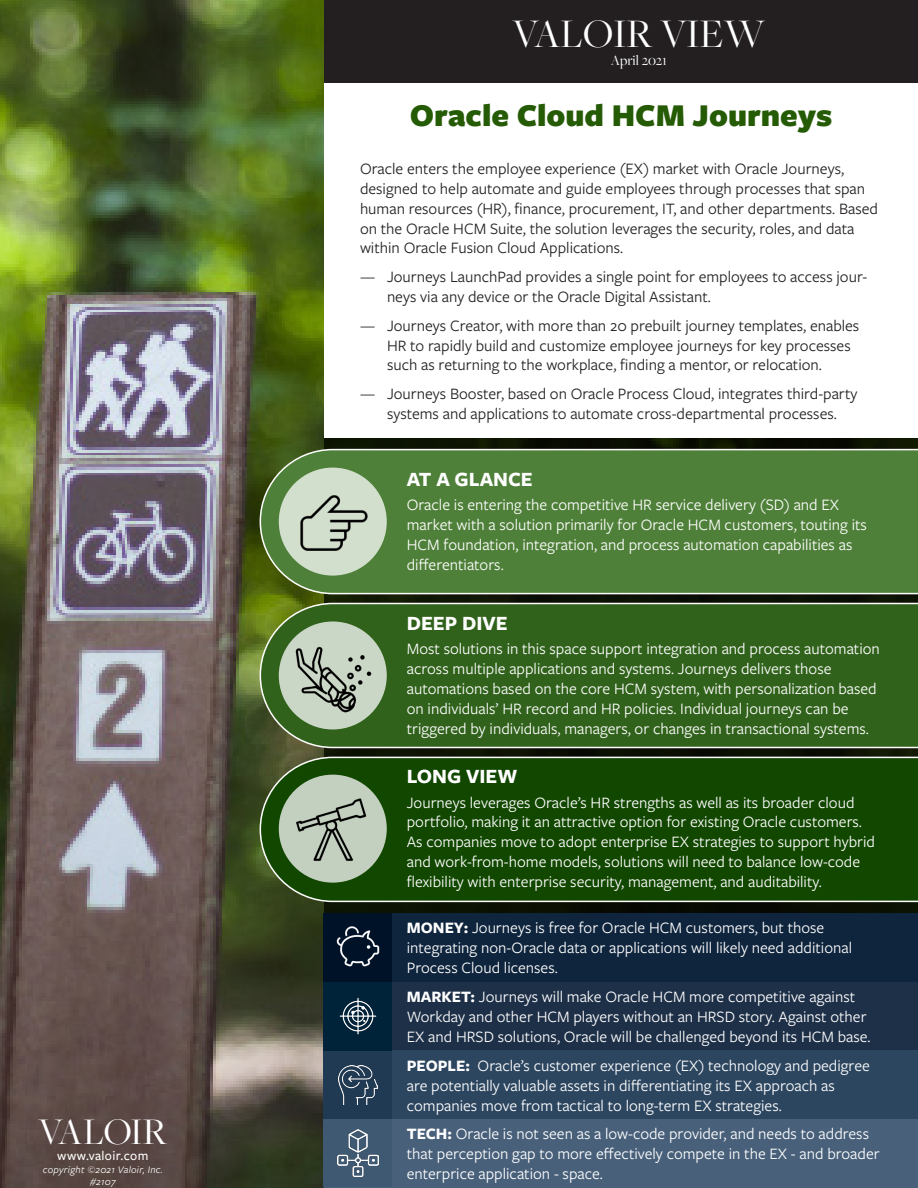
<style>
.page{position:relative;width:918px;height:1188px;background:#fff}
.page>*{position:absolute;margin:0;border:0;box-sizing:border-box;transform-origin:0 0}
.t1{font:42px "Freight Big Pro";color:#fff}
.t2{font:39px "Freight Big Pro";letter-spacing:-.01em;color:#fff}
.Product_Title{font:900 33px "Freight Sans Pro";color:#265b06}
.Main_Headings{font:700 21px "Freight Sans Pro";color:#fff}
.Body_Copy_White{font:16.5px/19.8px "Freight Sans Pro";color:#fff}
.Body_Copy{font:16.5px/19.8px "Freight Sans Pro";color:#231f20}
.t3{font:15px "Freight Big Pro";color:#fff}
.t4{font:500 13.5px "Freight Sans Pro";letter-spacing:.025em;color:#fff}
.t5{font:italic 10.5px "Freight Sans Pro";letter-spacing:.025em;color:#fff}
.s1{font-weight:700}
</style>
<div class="page">
<img style="left:0;top:0;width:324px;height:1188px">
<svg style="left:324px;top:438px;width:594px;height:750px;background:#0d1409"></svg>
<svg style="left:259px;top:602px;width:659px;height:147px;background:#376521"></svg>
<svg style="left:259px;top:756px;width:659px;height:147px;background:#194b07"></svg>
<div style="left:279px;top:775px;width:108px;height:108px;background:#c3d0bf;border-radius:50%"></div>
<svg style="left:259px;top:448px;width:659px;height:147px;background:#52803b"></svg>
<div style="left:279px;top:468px;width:108px;height:108px;background:#d2dfcd;border-radius:50%"></div>
<img style="left:300px;top:495px;width:72px;height:66px">
<div style="left:324px;top:982px;width:594px;height:68px;background:#1e3048"></div>
<div style="left:324px;top:913px;width:594px;height:68px;background:#0f253d"></div>
<div style="left:324px;top:1051px;width:594px;height:68px;background:#2d4660"></div>
<div style="left:324px;top:1119px;width:594px;height:68px;background:#48607a"></div>
<div style="left:324px;top:1050px;width:68px;height:69px;background:#203a54"></div>
<img style="left:338px;top:1065px;width:40px;height:40px">
<div style="left:324px;top:982px;width:68px;height:69px;background:#00233a"></div>
<div style="left:324px;top:913px;width:68px;height:69px;background:#001228"></div>
<div style="left:324px;top:1119px;width:68px;height:68px;background:#405973"></div>
<img style="left:337px;top:1129px;width:42px;height:48px">
<img style="left:339px;top:997px;width:38px;height:38px">
<img style="left:280px;top:626px;width:108px;height:108px">
<img style="left:336px;top:926px;width:44px;height:41px">
<img style="left:296px;top:798px;width:70px;height:63px">
<div style="left:324px;top:0;width:594px;height:83px;background:#231f20"></div>
<p class="t2" style="left:38px;top:1106px;width:130px">VALOIR</p>
<p class="t4" style="left:57px;top:1147px;width:93px">www.valoir.com</p>
<p class="t5" style="left:43px;top:1163px;width:122px">copyright ©2021 Valoir, Inc.</p>
<p class="t5" style="left:90px;top:1175px;width:27px">#2107</p>
<p class="t1" style="left:513px;top:6px;width:254px">VALOIR VIEW</p>
<p class="t3" style="left:611px;top:50px;width:58px">April 2021</p>
<p class="Product_Title" style="left:410px;top:92px;width:424px">Oracle Cloud HCM Journeys</p>
<p class="Body_Copy" style="left:360px;top:158px;width:519px">Oracle enters the employee experience (EX) market with Oracle Journeys, designed to help automate and guide employees through processes that span human resources (HR), finance, procurement, IT, and other departments. Based on the Oracle HCM Suite, the solution leverages the security, roles, and data within Oracle Fusion Cloud Applications.</p>
<p class="Body_Copy" style="left:387px;top:266px;width:482px;text-indent:-27px">— Journeys LaunchPad provides a single point for employees to access jour&shy;neys via any device or the Oracle Digital Assistant.</p>
<p class="Body_Copy" style="left:387px;top:315px;width:474px;text-indent:-27px">— Journeys Creator, with more than 20 prebuilt journey templates, enables<br>HR to rapidly build and customize employee journeys for key processes such as returning to the workplace, finding a mentor, or relocation.</p>
<p class="Body_Copy" style="left:360px;top:383px;width:499px;text-align:center">— Journeys Booster, based on Oracle Process Cloud, integrates third-party systems and applications to automate cross-departmental processes.</p>
<p class="Main_Headings" style="left:407px;top:465px;width:128px">AT A GLANCE</p>
<p class="Body_Copy_White" style="left:407px;top:494px;width:462px">Oracle is entering the competitive HR service delivery (SD) and EX market with a solution primarily for Oracle HCM customers, touting its HCM foundation, integration, and process automation capabilities as differentiators.</p>
<p class="Main_Headings" style="left:407px;top:609px;width:102px">DEEP DIVE</p>
<p class="Body_Copy_White" style="left:407px;top:638px;width:475px">Most solutions in this space support integration and process automation across multiple applications and systems. Journeys delivers those automations based on the core HCM system, with personalization based on individuals’ HR record and HR policies. Individual journeys can be triggered by individuals, managers, or changes in transactional systems.</p>
<p class="Main_Headings" style="left:407px;top:762px;width:112px">LONG VIEW</p>
<p class="Body_Copy_White" style="left:407px;top:792px;width:470px">Journeys leverages Oracle’s HR strengths as well as its broader cloud portfolio, making it an attractive option for existing Oracle customers.<br>As companies move to adopt enterprise EX strategies to support hybrid and work-from-home models, solutions will need to balance low-code flexibility with enterprise security, management, and auditability.</p>
<p class="Body_Copy_White" style="left:407px;top:917px;width:447px"><span class="s1">MONEY:</span> Journeys is free for Oracle HCM customers, but those integrating non-Oracle data or applications will likely need additional<br>Process Cloud licenses.</p>
<p class="Body_Copy_White" style="left:407px;top:986px;width:465px"><span class="s1">MARKET:</span> Journeys will make Oracle HCM more competitive against<br>Workday and other HCM players without an HRSD story. Against other<br>EX and HRSD solutions, Oracle will be challenged beyond its HCM base.</p>
<p class="Body_Copy_White" style="left:407px;top:1055px;width:465px"><span class="s1">PEOPLE:</span> Oracle’s customer experience (EX) technology and pedigree are potentially valuable assets in differentiating its EX approach as companies move from tactical to long-term EX strategies.</p>
<p class="Body_Copy_White" style="left:407px;top:1123px;width:474px"><span class="s1">TECH:</span> Oracle is not seen as a low-code provider, and needs to address that perception gap to more effectively compete in the EX - and broader enterprice application - space.</p>
</div>
